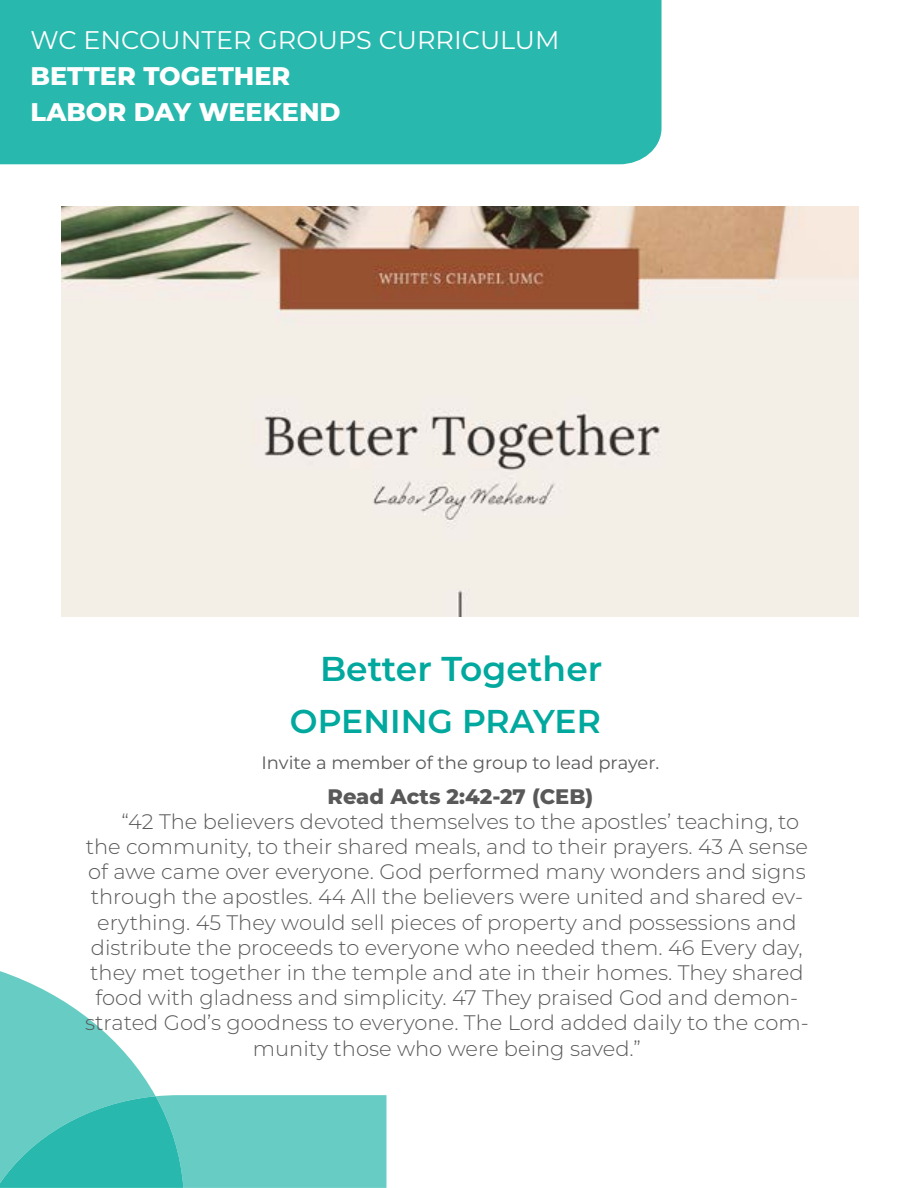
<style>
.page{position:relative;width:918px;height:1188px;background:#fff}
.page>*{position:absolute;margin:0;border:0;box-sizing:border-box;transform-origin:0 0}
.t1{font:700 40.5px "Myriad Pro";color:#fff}
.t2{font:600 34.5px "Montserrat";color:#00a89e}
.t3{font:600 33px "Montserrat";color:#00a89e}
.t4{font:800 25.5px/36px "Montserrat";color:#fff}
.t5{font:25.5px "Montserrat";color:#fff}
.t6{font:300 21px "Montserrat";color:#595959}
.t7{font:800 21px "Montserrat";color:#595959}
.t8{font:18px "Montserrat";color:#595959}
</style>
<div class="page">
<svg style="left:0;top:971px;width:386px;height:217px"></svg>
<div style="left:0;top:0;width:662px;height:164px;background:#29b8ad"></div>
<img style="left:62px;top:206px;width:797px;height:411px">
<h1 class="t1" style="left:135px;top:12px;width:220px">CONTINUED</h1>
<p class="t5" style="left:31px;top:22px;width:530px">WC ENCOUNTER GROUPS CURRICULUM</p>
<p class="t4" style="left:31px;top:56px;width:312px">BETTER TOGETHER<br>LABOR DAY WEEKEND</p>
<h2 class="t2" style="left:320px;top:645px;width:284px">Better Together</h2>
<h3 class="t3" style="left:290px;top:698px;width:312px">OPENING PRAYER</h3>
<p class="t8" style="left:262px;top:750px;width:399px">Invite a member of the group to lead prayer.</p>
<p class="t7" style="left:328px;top:781px;width:267px">Read Acts 2:42-27 (CEB)</p>
<p class="t6" style="left:122px;top:807px;width:679px">“42 The believers devoted themselves to the apostles’ teaching, to</p>
<p class="t6" style="left:86px;top:832px;width:724px">the community, to their shared meals, and to their prayers. 43 A sense</p>
<p class="t6" style="left:88px;top:857px;width:719px">of awe came over everyone. God performed many wonders and signs</p>
<p class="t6" style="left:91px;top:883px;width:714px">through the apostles. 44 All the believers were united and shared ev-</p>
<p class="t6" style="left:97px;top:908px;width:701px">erything. 45 They would sell pieces of property and possessions and</p>
<p class="t6" style="left:91px;top:933px;width:713px">distribute the proceeds to everyone who needed them. 46 Every day,</p>
<p class="t6" style="left:90px;top:958px;width:715px">they met together in the temple and ate in their homes. They shared</p>
<p class="t6" style="left:96px;top:983px;width:704px">food with gladness and simplicity. 47 They praised God and demon-</p>
<p class="t6" style="left:85px;top:1009px;width:725px">strated God’s goodness to everyone. The Lord added daily to the com-</p>
<p class="t6" style="left:253px;top:1034px;width:389px">munity those who were being saved.”</p>
</div>
